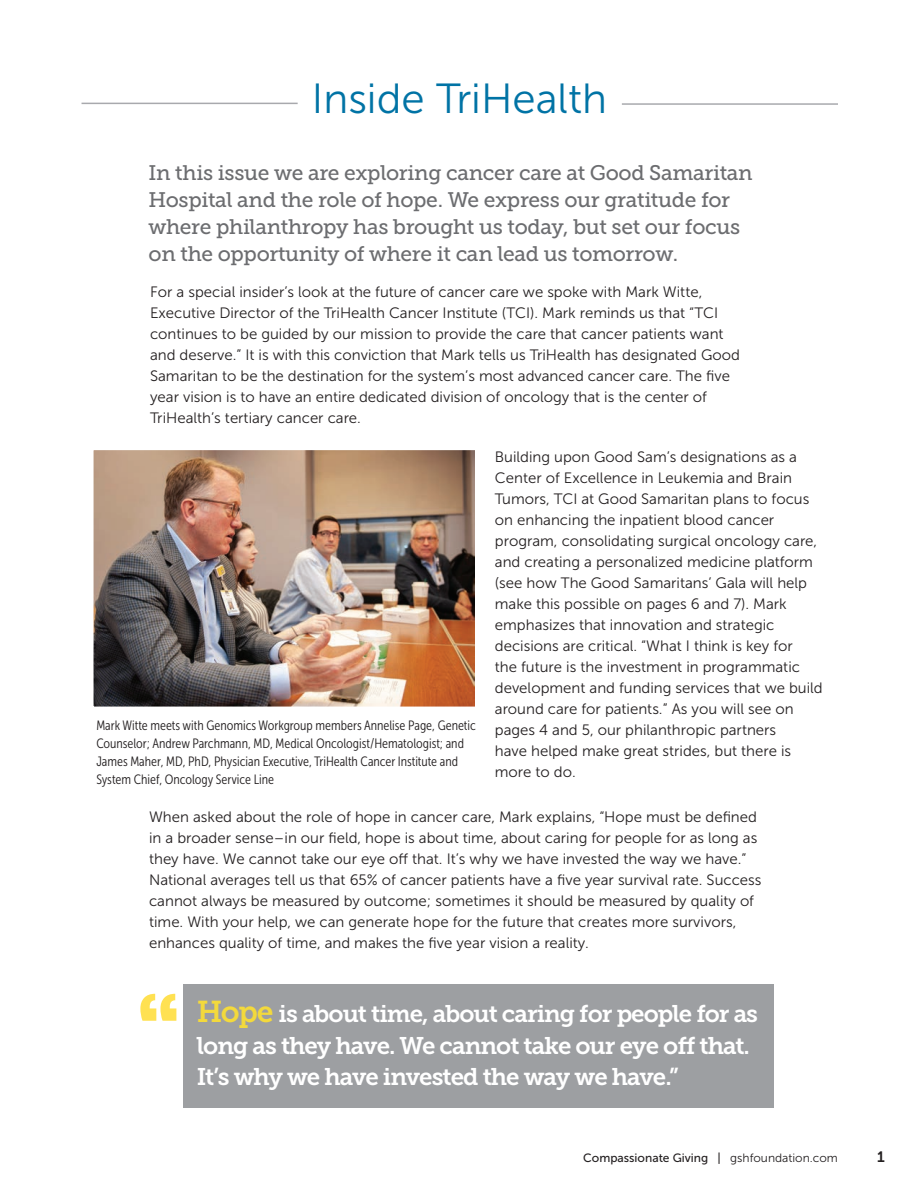
<style>
.page{position:relative;width:918px;height:1188px;background:#fff}
.page>*{position:absolute;margin:0;border:0;box-sizing:border-box;transform-origin:0 0}
.t1{font:42px "Museo Sans 300";color:#0073a5}
.t2{font:24px/31.5px "Museo Slab 700";letter-spacing:-.04em;color:#fff}
.t3{font:21px/27px "Museo Slab 500";letter-spacing:-.015em;color:#6c6d70}
.t4{font:15px/21px "Museo Sans 300";color:#231f20}
.t5{font:15px "Museo Sans 700";color:#231f20}
.t6{font:13.5px/18px "Museo Sans Cond 300";color:#231f20}
.t7{font:12px "Museo Sans 500";color:#231f20}
.s1{font-size:30px;color:#f3d93c}
.s2{font-family:"Museo Sans 300"}
</style>
<div class="page">
<div style="left:183px;top:984px;width:590px;height:123px;background:#9d9fa2"></div>
<hr style="left:81px;top:103px;width:216px;height:1px;background:#a8a9ad">
<hr style="left:621px;top:103px;width:216px;height:2px;background:#a8a9ad">
<img style="left:94px;top:451px;width:380px;height:254px">
<svg style="left:140px;top:993px;width:36px;height:27px"></svg>
<h1 class="t1" style="left:312px;top:74px;width:296px">Inside TriHealth</h1>
<h3 class="t3" style="left:148px;top:161px;width:605px">In this issue we are exploring cancer care at Good Samaritan Hospital and the role of hope. We express our gratitude for where philanthropy has brought us today, but set our focus on the opportunity of where it can lead us tomorrow.</h3>
<p class="t4" style="left:150px;top:281px;width:591px">For a special insider’s look at the future of cancer care we spoke with Mark Witte, Executive Director of the TriHealth Cancer Institute (TCI). Mark reminds us that “TCI continues to be guided by our mission to provide the care that cancer patients want and deserve.” It is with this conviction that Mark tells us TriHealth has designated Good Samaritan to be the destination for the system’s most advanced cancer care. The five year vision is to have an entire dedicated division of oncology that is the center of TriHealth’s tertiary cancer care.</p>
<p class="t4" style="left:495px;top:446px;width:329px">Building upon Good Sam’s designations as a Center of Excellence in Leukemia and Brain Tumors, TCI at Good Samaritan plans to focus on enhancing the inpatient blood cancer program, consolidating surgical oncology care, and creating a personalized medicine platform (see how The Good Samaritans’ Gala will help make this possible on pages 6 and 7). Mark emphasizes that innovation and strategic decisions are critical. “What I think is key for<br>the future is the investment in programmatic development and funding services that we build around care for patients.” As you will see on pages 4 and 5, our philanthropic partners<br>have helped make great strides, but there is more to do.</p>
<p class="t4" style="left:149px;top:806px;width:614px">When asked about the role of hope in cancer care, Mark explains, “Hope must be defined in a broader sense–in our field, hope is about time, about caring for people for as long as they have. We cannot take our eye off that. It’s why we have invested the way we have.” National averages tell us that 65% of cancer patients have a five year survival rate. Success cannot always be measured by outcome; sometimes it should be measured by quality of time. With your help, we can generate hope for the future that creates more survivors, enhances quality of time, and makes the five year vision a reality.</p>
<p class="t6" style="left:96px;top:718px;width:381px">Mark Witte meets with Genomics Workgroup members Annelise Page, Genetic Counselor; Andrew Parchmann, MD, Medical Oncologist/Hematologist; and James Maher, MD, PhD, Physician Executive, TriHealth Cancer Institute and System Chief, Oncology Service Line</p>
<h2 class="t2" style="left:197px;top:1000px;width:562px"><span class="s1">Hope</span> is about time, about caring for people for as long as they have. We cannot take our eye off that.<br>It’s why we have invested the way we have.”</h2>
<p class="t7" style="left:583px;top:1151px;width:256px">Compassionate Giving | <span class="s2">gshfoundation.com</span></p>
<p class="t5" style="left:877px;top:1147px;width:9px">1</p>
</div>
